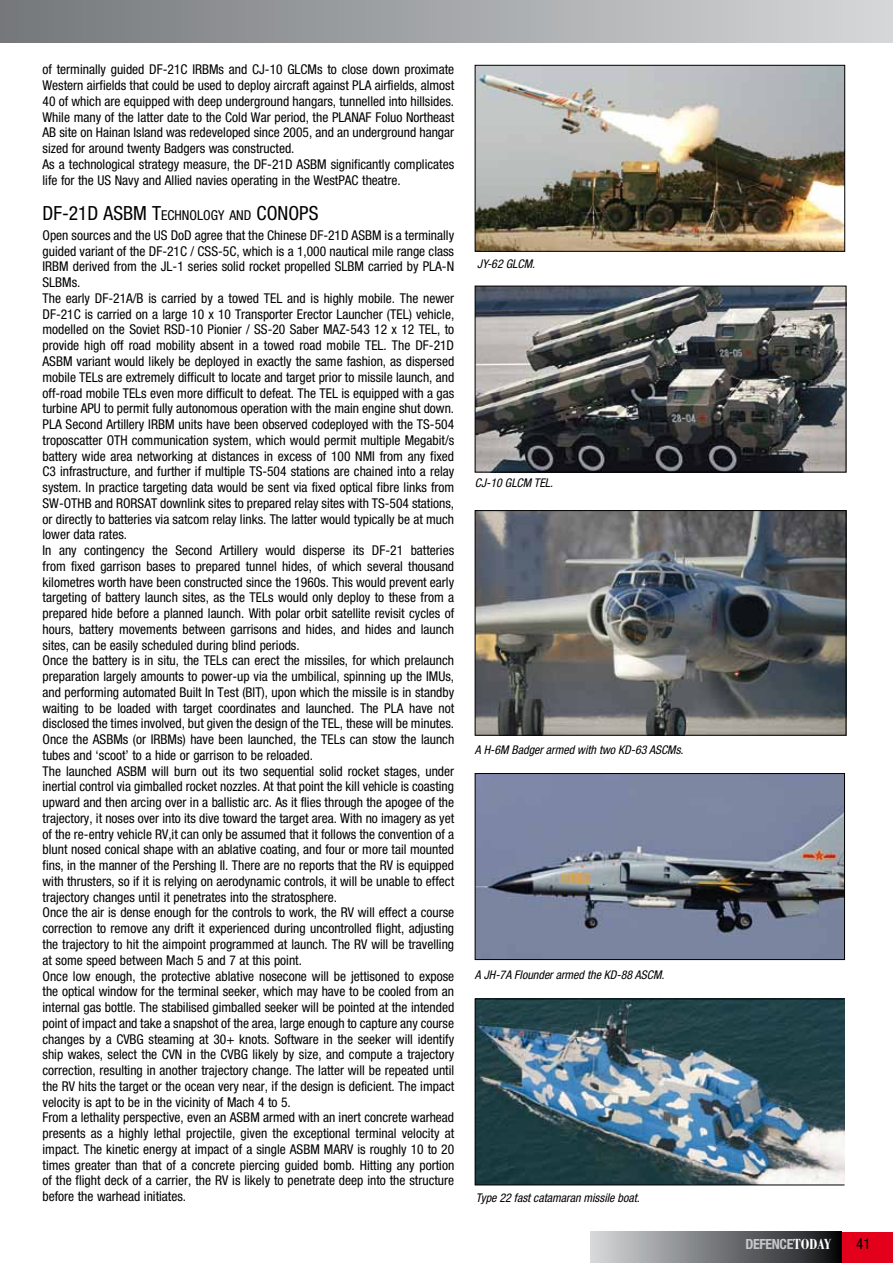
<style>
.page{position:relative;width:893px;height:1263px;background:#fff}
.page>*{position:absolute;margin:0;border:0;box-sizing:border-box;transform-origin:0 0}
.t1{font:condensed 19.5px "Helvetica Neue";color:#000}
.t2{font:condensed 15px "Helvetica Neue";color:#000}
.t3{font:700 condensed 13.95px "Helvetica Neue";letter-spacing:-.03em;color:#c6c7c8}
.t4{font:condensed 13.5px/15.8px "Helvetica Neue";color:#000}
.t5{font:italic condensed 12px "Helvetica Neue";color:#000}
.s1{font-size:13.65px}
.s2{font-family:"Bodoni";font-size:15.6px;color:#fff}
</style>
<div class="page">
<div style="left:842px;top:1232px;width:51px;height:31px;background:#e2001a"></div>
<div style="left:0;top:0;width:893px;height:43px;background:linear-gradient(to right,#74777a,#d6d8d9)"></div>
<div style="left:590px;top:1232px;width:252px;height:31px;background:linear-gradient(to right,#d9dcde,#111215)"></div>
<img style="left:477px;top:1001px;width:366px;height:182px">
<div style="left:475px;top:999px;width:370px;height:186px;border:1px solid #000"></div>
<img style="left:477px;top:512px;width:367px;height:221px">
<div style="left:475px;top:510px;width:371px;height:225px;border:1px solid #000"></div>
<img style="left:477px;top:775px;width:366px;height:183px">
<div style="left:475px;top:773px;width:370px;height:187px;border:1px solid #000"></div>
<img style="left:477px;top:67px;width:366px;height:182px">
<div style="left:475px;top:65px;width:370px;height:186px;border:1px solid #000"></div>
<img style="left:477px;top:288px;width:367px;height:182px">
<div style="left:475px;top:286px;width:371px;height:186px;border:1px solid #000"></div>
<p class="t4" style="left:43px;top:62px;width:413px">of terminally guided DF-21C IRBMs and CJ-10 GLCMs to close down proximate Western airfields that could be used to deploy aircraft against PLA airfields, almost 40 of which are equipped with deep underground hangars, tunnelled into hillsides.<br>While many of the latter date to the Cold War period, the PLANAF Foluo Northeast AB site on Hainan Island was redeveloped since 2005, and an underground hangar sized for around twenty Badgers was constructed.<br>As a technological strategy measure, the DF-21D ASBM significantly complicates life for the US Navy and Allied navies operating in the WestPAC theatre.</p>
<h1 class="t1" style="left:43px;top:202px;width:226px">DF-21D ASBM T<span class="s1">ECHNOLOGY AND</span> CONOP</h1>
<h1 class="t1" style="left:309px;top:202px;width:11px">S</h1>
<p class="t4" style="left:43px;top:227px;width:413px">Open sources and the US DoD agree that the Chinese DF-21D ASBM is a terminally guided variant of the DF-21C / CSS-5C, which is a 1,000 nautical mile range class IRBM derived from the JL-1 series solid rocket propelled SLBM carried by PLA-N SLBMs.<br>The early DF-21A/B is carried by a towed TEL and is highly mobile. The newer DF-21C is carried on a large 10 x 10 Transporter Erector Launcher (TEL) vehicle, modelled on the Soviet RSD-10 Pionier / SS-20 Saber MAZ-543 12 x 12 TEL, to provide high off road mobility absent in a towed road mobile TEL. The DF-21D ASBM variant would likely be deployed in exactly the same fashion, as dispersed mobile TELs are extremely difficult to locate and target prior to missile launch, and off-road mobile TELs even more difficult to defeat. The TEL is equipped with a gas turbine APU to permit fully autonomous operation with the main engine shut down.<br>PLA Second Artillery IRBM units have been observed codeployed with the TS-504 troposcatter OTH communication system, which would permit multiple Megabit/s battery wide area networking at distances in excess of 100 NMI from any fixed C3 infrastructure, and further if multiple TS-504 stations are chained into a relay system. In practice targeting data would be sent via fixed optical fibre links from SW-OTHB and RORSAT downlink sites to prepared relay sites with TS-504 stations, or directly to batteries via satcom relay links. The latter would typically be at much lower data rates.<br>In any contingency the Second Artillery would disperse its DF-21 batteries from fixed garrison bases to prepared tunnel hides, of which several thousand kilometres worth have been constructed since the 1960s. This would prevent early targeting of battery launch sites, as the TELs would only deploy to these from a prepared hide before a planned launch. With polar orbit satellite revisit cycles of hours, battery movements between garrisons and hides, and hides and launch sites, can be easily scheduled during blind periods.<br>Once the battery is in situ, the TELs can erect the missiles, for which prelaunch preparation largely amounts to power-up via the umbilical, spinning up the IMUs, and performing automated Built In Test (BIT), upon which the missile is in standby waiting to be loaded with target coordinates and launched. The PLA have not disclosed the times involved, but given the design of the TEL, these will be minutes.<br>Once the ASBMs (or IRBMs) have been launched, the TELs can stow the launch tubes and ‘scoot’ to a hide or garrison to be reloaded.<br>The launched ASBM will burn out its two sequential solid rocket stages, under inertial control via gimballed rocket nozzles. At that point the kill vehicle is coasting upward and then arcing over in a ballistic arc. As it flies through the apogee of the trajectory, it noses over into its dive toward the target area. With no imagery as yet of the re-entry vehicle RV,it can only be assumed that it follows the convention of a blunt nosed conical shape with an ablative coating, and four or more tail mounted fins, in the manner of the Pershing II. There are no reports that the RV is equipped with thrusters, so if it is relying on aerodynamic controls, it will be unable to effect trajectory changes until it penetrates into the stratosphere.<br>Once the air is dense enough for the controls to work, the RV will effect a course correction to remove any drift it experienced during uncontrolled flight, adjusting the trajectory to hit the aimpoint programmed at launch. The RV will be travelling at some speed between Mach 5 and 7 at this point.<br>Once low enough, the protective ablative nosecone will be jettisoned to expose the optical window for the terminal seeker, which may have to be cooled from an internal gas bottle. The stabilised gimballed seeker will be pointed at the intended point of impact and take a snapshot of the area, large enough to capture any course changes by a CVBG steaming at 30+ knots. Software in the seeker will identify ship wakes, select the CVN in the CVBG likely by size, and compute a trajectory correction, resulting in another trajectory change. The latter will be repeated until the RV hits the target or the ocean very near, if the design is deficient. The impact velocity is apt to be in the vicinity of Mach 4 to 5.<br>From a lethality perspective, even an ASBM armed with an inert concrete warhead presents as a highly lethal projectile, given the exceptional terminal velocity at impact. The kinetic energy at impact of a single ASBM MARV is roughly 10 to 20 times greater than that of a concrete piercing guided bomb. Hitting any portion of the flight deck of a carrier, the RV is likely to penetrate deep into the structure before the warhead initiates.</p>
<p class="t5" style="left:477px;top:257px;width:59px">JY-62 GLCM.</p>
<p class="t5" style="left:475px;top:475px;width:80px">CJ-10 GLCM TEL.</p>
<p class="t5" style="left:475px;top:743px;width:210px">A H-6M Badger armed with two KD-63 ASCMs.</p>
<p class="t5" style="left:475px;top:967px;width:191px">A JH-7A Flounder armed the KD-88 ASCM.</p>
<p class="t5" style="left:476px;top:1191px;width:165px">Type 22 fast catamaran missile boat.</p>
<p class="t3" style="left:746px;top:1236px;width:88px">DEFENCE<span class="s2">TODAY</span></p>
<p class="t2" style="left:856px;top:1235px;width:16px">41</p>
</div>
